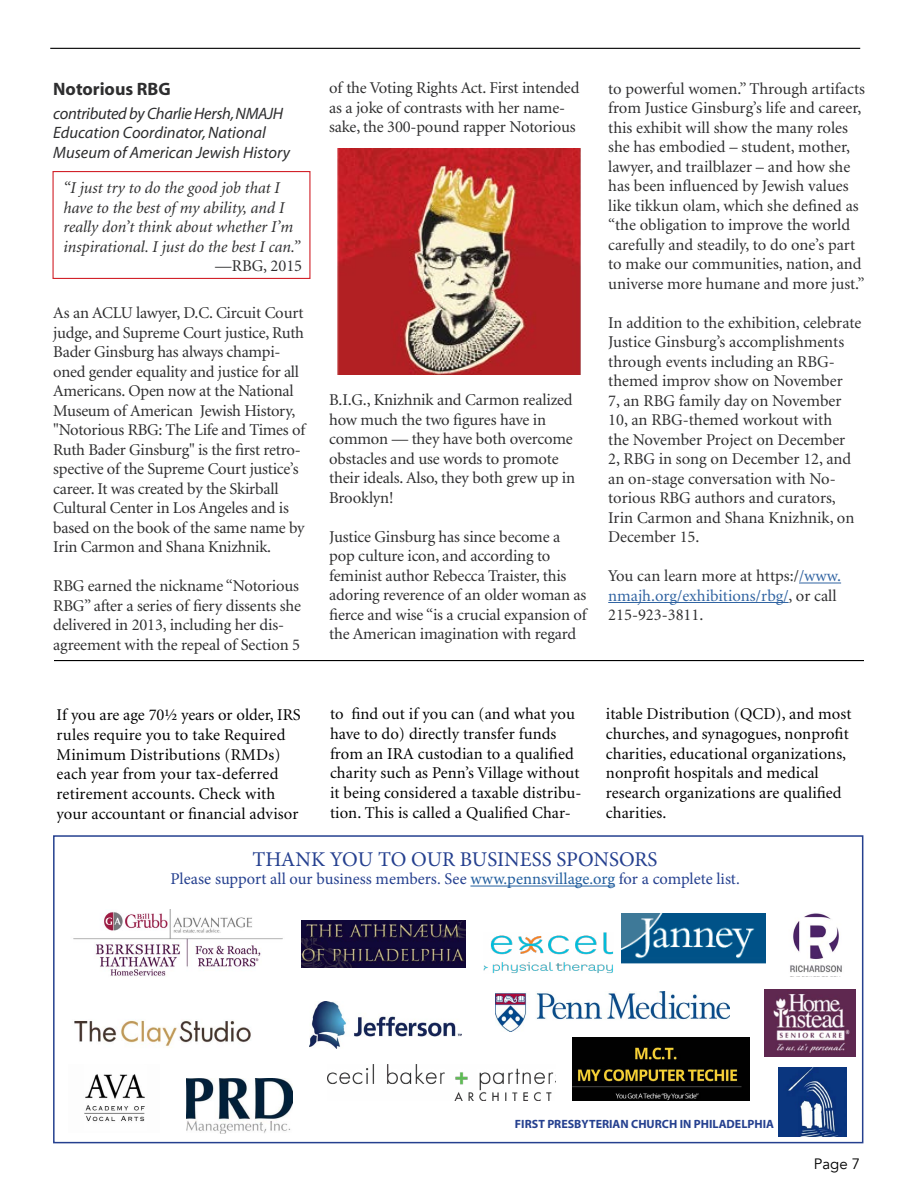
<style>
.page{position:relative;width:918px;height:1188px;background:#fff}
.page>*{position:absolute;margin:0;border:0;box-sizing:border-box;transform-origin:0 0}
.t1{font:21px "Minion Pro";color:#25408f}
.t2{font:700 18px "Myriad";color:#2e2e2f}
.t3{font:16.5px/19.5px "Minion";letter-spacing:-.01em;color:#2e2e2f}
.t4{font:16.5px/19.8px "Minion";letter-spacing:.005em;color:#000}
.t5{font:italic 16.5px/19.5px "Minion";color:#2e2e2f}
.t6{font:italic 16.5px/19.5px "Myriad";color:#2e2e2f}
.t7{font:16.5px "Minion Pro";color:#25408f}
.t8{font:15px "Avenir";color:#000}
.t9{font:700 12px "Myriad";color:#25408f}
.s1{color:#3164a2}
.s2{color:#215e9e}
</style>
<div class="page">
<div style="left:53px;top:835px;width:810px;height:308px;border:2px solid #25408f"></div>
<img style="left:301px;top:920px;width:165px;height:47px">
<img style="left:483px;top:932px;width:131px;height:70px">
<img style="left:572px;top:1038px;width:177px;height:63px">
<img style="left:622px;top:913px;width:144px;height:51px">
<img style="left:790px;top:913px;width:52px;height:64px">
<img style="left:84px;top:1074px;width:61px;height:48px">
<img style="left:187px;top:1078px;width:106px;height:56px">
<img style="left:328px;top:1065px;width:228px;height:36px">
<img style="left:496px;top:991px;width:233px;height:41px">
<img style="left:73px;top:909px;width:210px;height:68px">
<img style="left:778px;top:1068px;width:69px;height:68px">
<hr style="left:54px;top:660px;width:810px;height:1px;background:#000">
<hr style="left:50px;top:48px;width:810px;height:1px;background:#000">
<hr style="left:799px;top:583px;width:42px;height:1px;background:#3164a2">
<hr style="left:608px;top:602px;width:181px;height:1px;background:#3164a2">
<img style="left:309px;top:1001px;width:153px;height:47px">
<img style="left:74px;top:1020px;width:177px;height:27px">
<img style="left:765px;top:989px;width:90px;height:67px">
<hr style="left:470px;top:886px;width:145px;height:1px;background:#215e9e">
<img style="left:338px;top:149px;width:242px;height:225px">
<div style="left:52px;top:171px;width:258px;height:108px;border:1px solid #d2232a"></div>
<p class="t2" style="left:53px;top:79px;width:119px">Notorious RBG</p>
<p class="t6" style="left:53px;top:104px;width:238px">contributed by Charlie Hersh, NMAJH<br>Education Coordinator, National<br>Museum of American Jewish History</p>
<p class="t5" style="left:63px;top:179px;width:239px">“I just try to do the good job that I have to the best of my ability, and I really don’t think about whether I’m inspirational. I just do the best I can.”</p>
<p class="t3" style="left:215px;top:257px;width:88px">—RBG, 2015</p>
<p class="t3" style="left:53px;top:304px;width:253px">As an ACLU lawyer, D.C. Circuit Court judge, and Supreme Court justice, Ruth Bader Ginsburg has always champi&shy;oned gender equality and justice for all Americans. Open now at the National Museum of American Jewish History, "Notorious RBG: The Life and Times of Ruth Bader Ginsburg" is the first retro&shy;spective of the Supreme Court justice’s career. It was created by the Skirball Cultural Center in Los Angeles and is based on the book of the same name by Irin Carmon and Shana Knizhnik.</p>
<p class="t3" style="left:53px;top:577px;width:249px">RBG earned the nickname “Notorious RBG” after a series of fiery dissents she delivered in 2013, including her dis&shy;agreement with the repeal of Section 5</p>
<p class="t4" style="left:57px;top:706px;width:246px">If you are age 70½ years or older, IRS rules require you to take Required Minimum Distributions (RMDs) each year from your tax-deferred retirement accounts. Check with your accountant or financial advisor</p>
<p class="t3" style="left:329px;top:79px;width:252px">of the Voting Rights Act. First intended as a joke of contrasts with her name&shy;sake, the 300-pound rapper Notorious</p>
<p class="t3" style="left:329px;top:391px;width:247px">B.I.G., Knizhnik and Carmon realized how much the two figures have in common — they have both overcome obstacles and use words to promote their ideals. Also, they both grew up in<br>Brooklyn!</p>
<p class="t3" style="left:329px;top:527px;width:259px">Justice Ginsburg has since become a pop culture icon, and according to feminist author Rebecca Traister, this adoring reverence of an older woman as fierce and wise “is a crucial expansion of the American imagination with regard</p>
<p class="t3" style="left:608px;top:79px;width:258px">to powerful women.” Through artifacts from Justice Ginsburg’s life and career, this exhibit will show the many roles she has embodied – student, mother, lawyer, and trailblazer – and how she has been influenced by Jewish values like tikkun olam, which she defined as “the obligation to improve the world carefully and steadily, to do one’s part to make our communities, nation, and universe more humane and more just.”</p>
<p class="t3" style="left:608px;top:313px;width:255px">In addition to the exhibition, celebrate<br>Justice Ginsburg’s accomplishments through events including an RBG&shy;themed improv show on November<br>7, an RBG family day on November<br>10, an RBG-themed workout with<br>the November Project on December<br>2, RBG in song on December 12, and an on-stage conversation with No&shy;torious RBG authors and curators,<br>Irin Carmon and Shana Knizhnik, on<br>December 15.</p>
<p class="t3" style="left:608px;top:567px;width:234px">You can learn more at https:/<span class="s1">/www. nmajh.org/exhibitions/rbg/</span>, or call<br>215-923-3811.</p>
<p class="t4" style="left:330px;top:704px;width:253px">to find out if you can (and what you have to do) directly transfer funds from an IRA custodian to a qualified charity such as Penn’s Village without it being considered a taxable distribu&shy;tion. This is called a Qualified Char-</p>
<p class="t4" style="left:606px;top:704px;width:247px">itable Distribution (QCD), and most churches, and synagogues, nonprofit charities, educational organizations, nonprofit hospitals and medical research organizations are qualified charities.</p>
<p class="t1" style="left:253px;top:846px;width:406px">THANK YOU TO OUR BUSINESS SPONSORS</p>
<p class="t7" style="left:170px;top:868px;width:571px">Please support all our business members. See <span class="s2">www.pennsvillage.org</span> for a complete list.</p>
<p class="t9" style="left:515px;top:1118px;width:261px">FIRST PRESBYTERIAN CHURCH IN PHILADELPHIA</p>
<p class="t8" style="left:814px;top:1155px;width:48px">Page 7</p>
</div>
